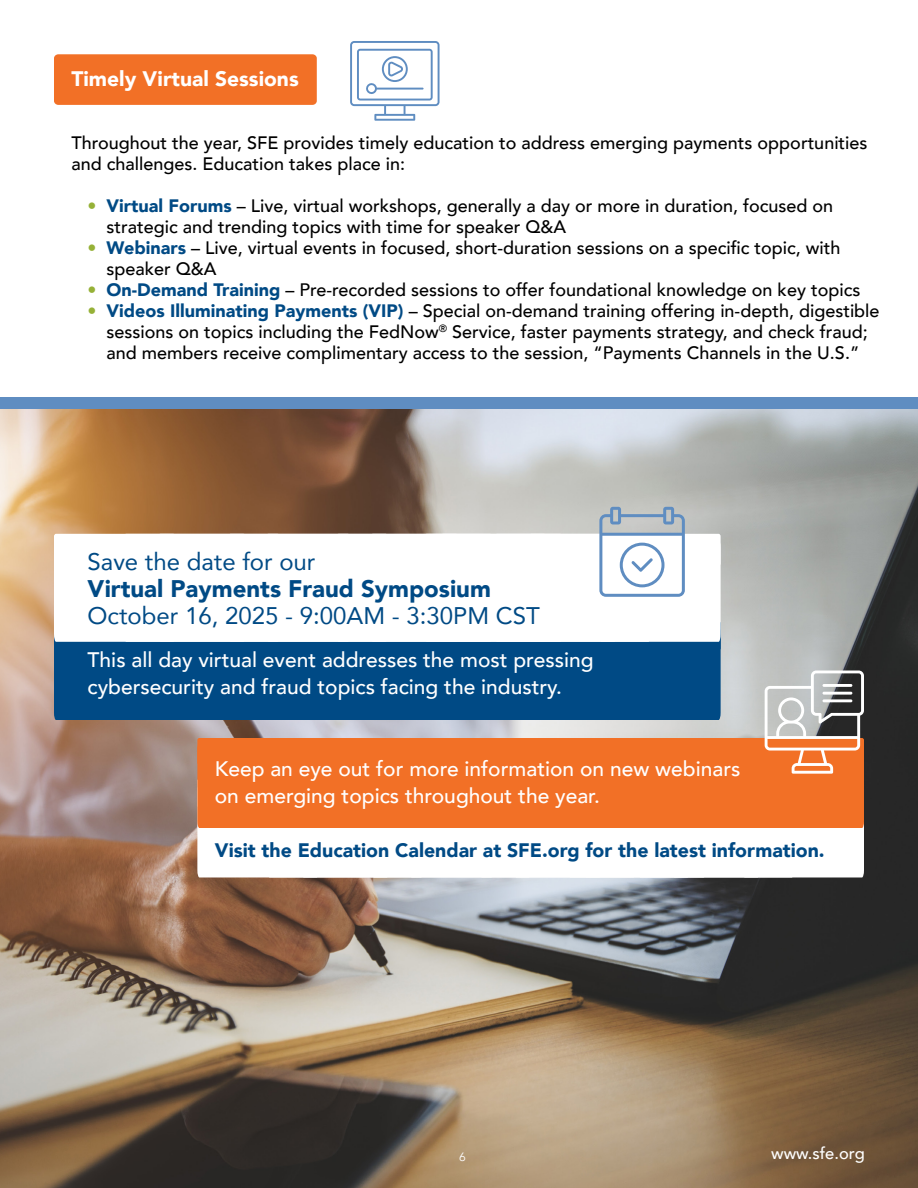
<style>
.page{position:relative;width:918px;height:1188px;background:#fff}
.page>*{position:absolute;margin:0;border:0;box-sizing:border-box;transform-origin:0 0}
.t1{font:24px "Avenir";color:#004a85}
.t2{font:900 24px "Avenir";color:#004a85}
.t3{font:500 21px/27px "Avenir";color:#fff}
.t4{font:900 21px "Avenir";color:#fff}
.t5{font:900 19.5px "Avenir";color:#004a85}
.t6{font:500 18px/21px "Avenir";color:#000}
.t7{font:500 16.5px "Avenir";color:#fff}
.t8{font:12px "Avenir";color:#fff}
.s1{font-weight:900;color:#96b137}
.s2{font-weight:900;color:#004a85}
</style>
<div class="page">
<img style="left:0;top:409px;width:918px;height:779px">
<div style="left:54px;top:54px;width:263px;height:51px;background:#f27026;border-radius:4px"></div>
<div style="left:0;top:398px;width:918px;height:11px;background:#5f8dc1"></div>
<svg style="left:350px;top:41px;width:90px;height:80px"></svg>
<svg style="left:54px;top:507px;width:810px;height:370px"></svg>
<p class="t4" style="left:71px;top:61px;width:229px">Timely Virtual Sessions</p>
<p class="t6" style="left:71px;top:132px;width:798px">Throughout the year, SFE provides timely education to address emerging payments opportunities and challenges. Education takes place in:</p>
<p class="t6" style="left:106px;top:195px;width:728px;text-indent:-19px"><span class="s1">•</span> <span class="s2">Virtual Forums</span> – Live, virtual workshops, generally a day or more in duration, focused on strategic and trending topics with time for speaker Q&amp;A</p>
<p class="t6" style="left:106px;top:237px;width:736px;text-indent:-19px"><span class="s1">•</span> <span class="s2">Webinars</span> – Live, virtual events in focused, short-duration sessions on a specific topic, with speaker Q&amp;A</p>
<p class="t6" style="left:87px;top:279px;width:774px"><span class="s1">•</span> <span class="s2">On-Demand Training</span> – Pre-recorded sessions to offer foundational knowledge on key topics</p>
<p class="t6" style="left:87px;top:300px;width:794px;text-align:center"><span class="s1">•</span> <span class="s2">Videos Illuminating Payments (VIP)</span> – Special on-demand training offering in-depth, digestible sessions on topics including the FedNow<sup>®</sup> Service, faster payments strategy, and check fraud; and members receive complimentary access to the session, “Payments Channels in the U.S.”</p>
<h1 class="t1" style="left:88px;top:542px;width:229px">Save the date for our</h1>
<h1 class="t2" style="left:88px;top:568px;width:405px">Virtual Payments Fraud Symposium</h1>
<h1 class="t1" style="left:88px;top:596px;width:454px">October 16, 2025 - 9:00AM - 3:30PM CST</h1>
<p class="t3" style="left:88px;top:645px;width:507px">This all day virtual event addresses the most pressing cybersecurity and fraud topics facing the industry.</p>
<p class="t3" style="left:215px;top:754px;width:527px">Keep an eye out for more information on new webinars on emerging topics throughout the year.</p>
<p class="t5" style="left:215px;top:833px;width:611px">Visit the Education Calendar at SFE.org for the latest information.</p>
<p class="t8" style="left:459px;top:1149px;width:8px">6</p>
<p class="t7" style="left:771px;top:1139px;width:95px">www.sfe.org</p>
</div>
